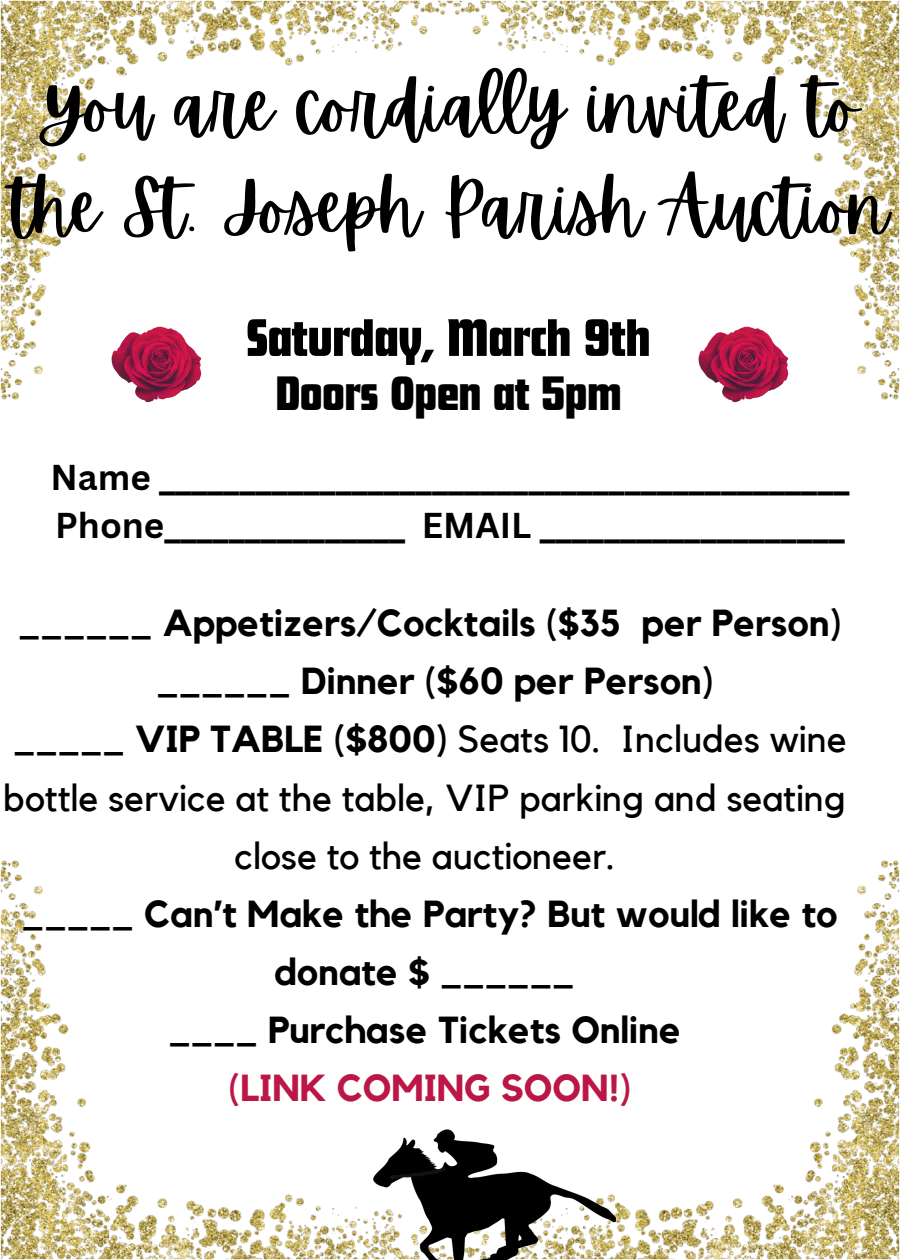
<style>
.page{position:relative;width:900px;height:1260px;background:#fff}
.page>*{position:absolute;margin:0;border:0;box-sizing:border-box;transform-origin:0 0}
.t1{font:72.5px/101.2px "Apricots";color:#000;text-align:center}
.t2{font:55px "Futura Com Display";color:#000}
.t3{font:50px "Futura Com Display";color:#000}
.t4{font:700 37.5px/58px "Kollektif";color:#000;text-align:center}
.t5{font:37.5px/58px "Kollektif";color:#000;text-align:center}
.t6{font:700 37.5px "Kollektif";color:#bc1646}
.t7{font:700 35px/48.8px "Canva Sans";color:#000}
.s1{font-weight:700}
</style>
<div class="page">
<img style="left:0;top:0;width:372px;height:400px">
<img style="left:372px;top:0;width:528px;height:400px">
<img style="left:616px;top:860px;width:284px;height:400px">
<img style="left:0;top:860px;width:372px;height:400px">
<img style="left:111px;top:326px;width:90px;height:77px">
<img style="left:372px;top:1129px;width:244px;height:131px">
<img style="left:699px;top:326px;width:90px;height:77px">
<p class="t1" style="left:11px;top:57px;width:879px">You are cordially invited to the St. Joseph Parish Auction</p>
<p class="t2" style="left:247px;top:305px;width:405px">Saturday, March 9th</p>
<p class="t3" style="left:276px;top:364px;width:347px">Doors Open at 5pm</p>
<p class="t7" style="left:51px;top:452px;width:800px">Name ___________________________________________<br>Phone_______________ EMAIL ___________________</p>
<h3 class="t4" style="left:18px;top:596px;width:825px">______ Appetizers/Cocktails ($35 per Person)</h3>
<p class="t4" style="left:156px;top:654px;width:559px">______ Dinner ($60 per Person)</p>
<p class="t5" style="left:3px;top:712px;width:845px"><span class="s1">_____ VIP TABLE ($800)</span> Seats 10. Includes wine bottle service at the table, VIP parking and seating close to the auctioneer.</p>
<p class="t4" style="left:22px;top:886px;width:817px">_____ Can’t Make the Party? But would like to donate $ ______</p>
<p class="t4" style="left:168px;top:1002px;width:514px">____ Purchase Tickets Online</p>
<p class="t6" style="left:228px;top:1071px;width:404px">(LINK COMING SOON!)</p>
</div>
